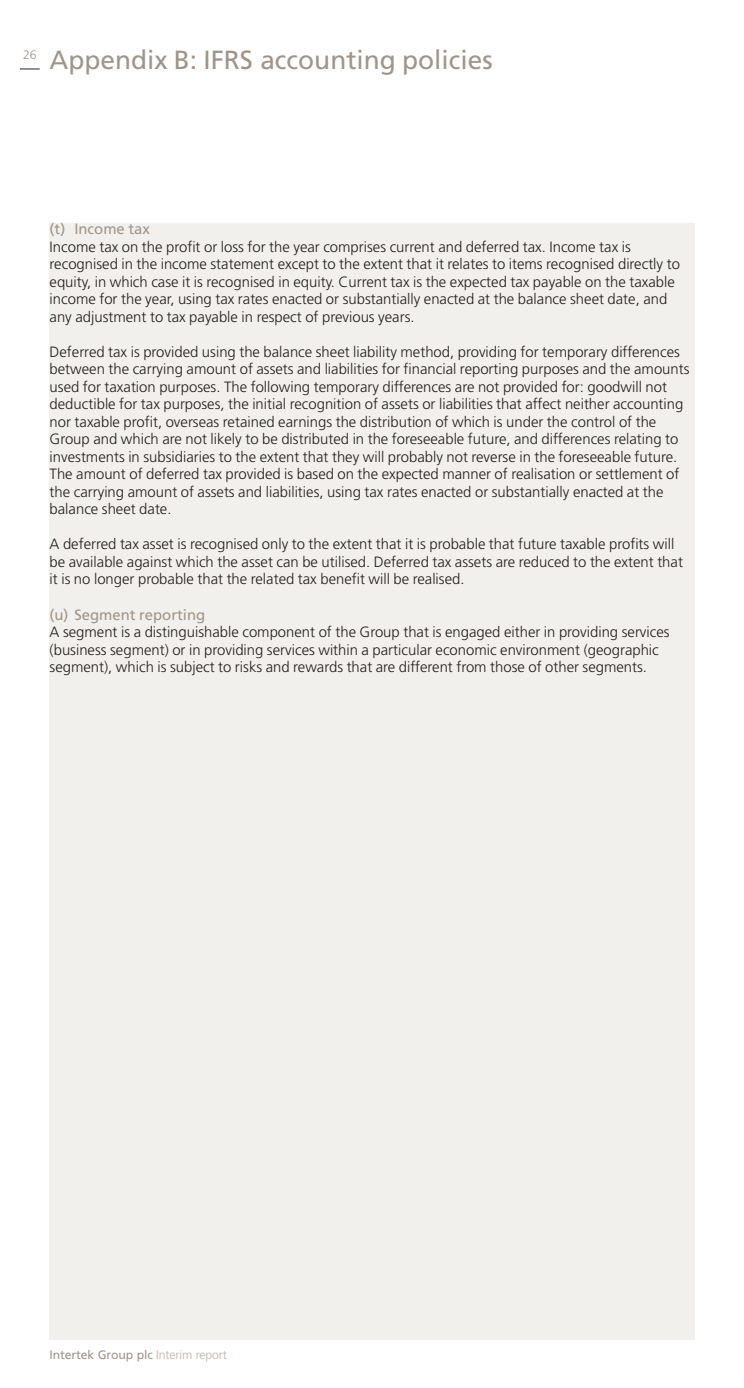
<style>
.page{position:relative;width:744px;height:1388px;background:#fff}
.page>*{position:absolute;margin:0;border:0;box-sizing:border-box;transform-origin:0 0}
.t1{font:26.25px "Frutiger";color:#a0958a}
.t2{font:300 14.88px/17.5px "Frutiger";color:#231f1f}
.t3{font:14.88px "Frutiger";color:#a0958a}
.t4{font:12.25px "Frutiger";letter-spacing:-.01em;color:#a0958a}
.s1{font-weight:300;color:#bcb2a9}
</style>
<div class="page">
<div style="left:50px;top:223px;width:644px;height:1116px;background:#f2f0ed"></div>
<svg style="left:20px;top:69px;width:20px;height:1px"></svg>
<h1 class="t1" style="left:23px;top:50px;width:471px"><sup>26</sup> Appendix B: IFRS accounting policies</h1>
<p class="t3" style="left:50px;top:223px;width:102px">(t) Income tax</p>
<p class="t2" style="left:50px;top:239px;width:632px">Income tax on the profit or loss for the year comprises current and deferred tax. Income tax is recognised in the income statement except to the extent that it relates to items recognised directly to equity, in which case it is recognised in equity. Current tax is the expected tax payable on the taxable income for the year, using tax rates enacted or substantially enacted at the balance sheet date, and any adjustment to tax payable in respect of previous years.</p>
<p class="t2" style="left:50px;top:344px;width:641px">Deferred tax is provided using the balance sheet liability method, providing for temporary differences between the carrying amount of assets and liabilities for financial reporting purposes and the amounts used for taxation purposes. The following temporary differences are not provided for: goodwill not deductible for tax purposes, the initial recognition of assets or liabilities that affect neither accounting nor taxable profit, overseas retained earnings the distribution of which is under the control of the Group and which are not likely to be distributed in the foreseeable future, and differences relating to investments in subsidiaries to the extent that they will probably not reverse in the foreseeable future.<br>The amount of deferred tax provided is based on the expected manner of realisation or settlement of the carrying amount of assets and liabilities, using tax rates enacted or substantially enacted at the balance sheet date.</p>
<p class="t2" style="left:50px;top:537px;width:635px">A deferred tax asset is recognised only to the extent that it is probable that future taxable profits will be available against which the asset can be utilised. Deferred tax assets are reduced to the extent that it is no longer probable that the related tax benefit will be realised.</p>
<p class="t3" style="left:50px;top:608px;width:157px">(u) Segment reporting</p>
<p class="t2" style="left:50px;top:624px;width:621px">A segment is a distinguishable component of the Group that is engaged either in providing services (business segment) or in providing services within a particular economic environment (geographic segment), which is subject to risks and rewards that are different from those of other segments.</p>
<p class="t4" style="left:50px;top:1349px;width:179px">Intertek Group plc <span class="s1">Interim report</span></p>
</div>
